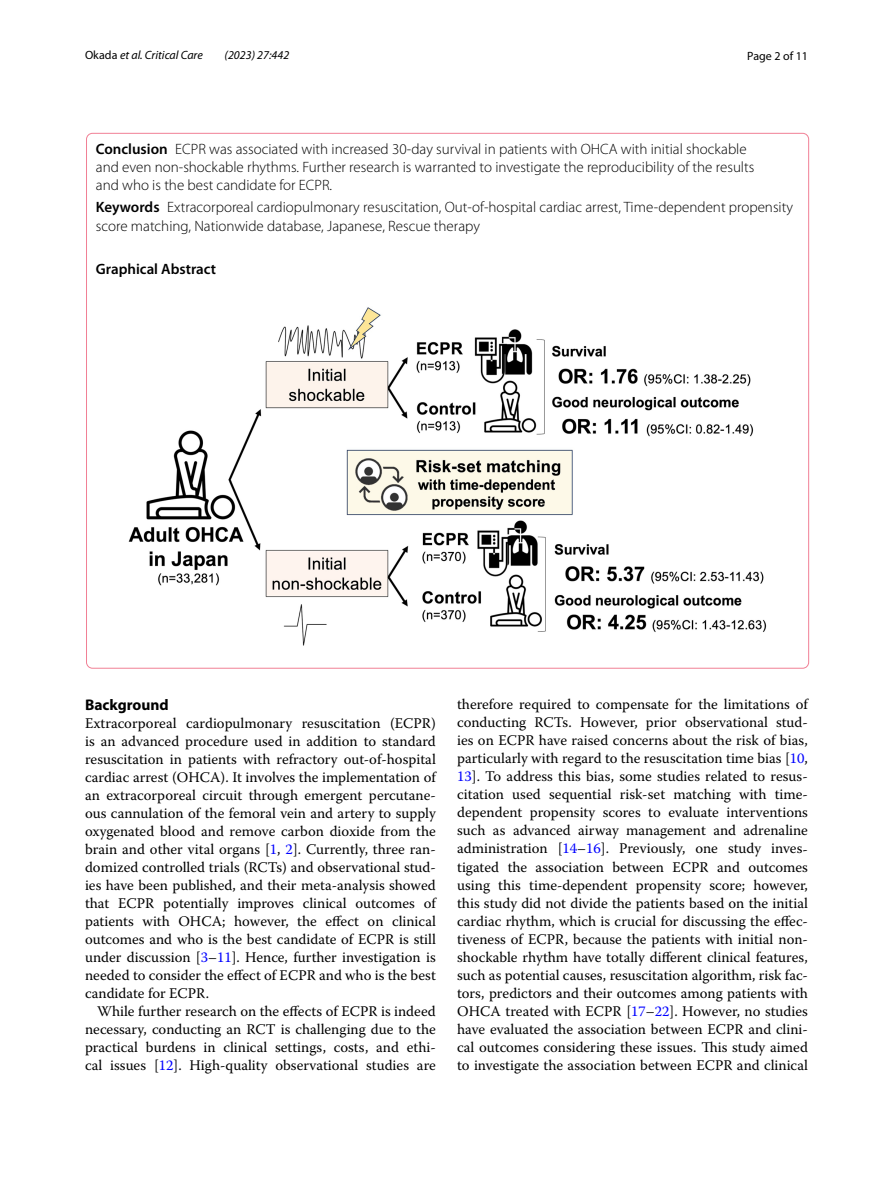
<style>
.page{position:relative;width:893px;height:1187px;background:#fff}
.page>*{position:absolute;margin:0;border:0;box-sizing:border-box;transform-origin:0 0}
.t1{font:700 15.45px "Myriad Pro";color:#000}
.t2{font:300 15px/18px "Myriad Pro";color:#000}
.t3{font:600 15px "Myriad Pro";color:#000}
.t4{font:14.7px/18px "Warnock Pro";color:#000;text-align:justify}
.t5{font:italic 12px "Myriad Pro";color:#000}
.t6{font:12px "Myriad Pro";color:#000}
.s1{font-style:normal}
.s2{font-weight:600}
.s3{color:#00f}
</style>
<div class="page">
<img style="left:129px;top:307px;width:637px;height:339px">
<p class="t5" style="left:85px;top:48px;width:119px"><span class="s1">Okada</span> et al. Critical Care</p>
<p class="t5" style="left:225px;top:48px;width:66px">(2023) 27:442</p>
<p class="t6" style="left:747px;top:48px;width:62px">Page 2 of 11</p>
<p class="t2" style="left:96px;top:140px;width:660px"><span class="s2">Conclusion</span> ECPR was associated with increased 30-day survival in patients with OHCA with initial shockable and even non-shockable rhythms. Further research is warranted to investigate the reproducibility of the results and who is the best candidate for ECPR.</p>
<p class="t2" style="left:96px;top:199px;width:699px"><span class="s2">Keywords</span> Extracorporeal cardiopulmonary resuscitation, Out-of-hospital cardiac arrest, Time-dependent propensity score matching, Nationwide database, Japanese, Rescue therapy</p>
<p class="t3" style="left:96px;top:259px;width:122px">Graphical Abstract</p>
<p class="t1" style="left:85px;top:695px;width:85px">Background</p>
<p class="t4" style="left:85px;top:714px;width:352px">Extracorporeal cardiopulmonary resuscitation (ECPR) is an advanced procedure used in addition to standard resuscitation in patients with refractory out-of-hospital cardiac arrest (OHCA). It involves the implementation of an extracorporeal circuit through emergent percutane&shy;ous cannulation of the femoral vein and artery to supply oxygenated blood and remove carbon dioxide from the brain and other vital organs [<span class="s3">1</span>, <span class="s3">2</span>]. Currently, three ran&shy;domized controlled trials (RCTs) and observational stud&shy;ies have been published, and their meta-analysis showed that ECPR potentially improves clinical outcomes of patients with OHCA; however, the effect on clinical outcomes and who is the best candidate of ECPR is still under discussion [<span class="s3">3</span>–<span class="s3">11</span>]. Hence, further investigation is needed to consider the effect of ECPR and who is the best candidate for ECPR.</p>
<p class="t4" style="left:85px;top:1002px;width:352px;text-indent:12px">While further research on the effects of ECPR is indeed necessary, conducting an RCT is challenging due to the practical burdens in clinical settings, costs, and ethi&shy;cal issues [<span class="s3">12</span>]. High-quality observational studies are</p>
<p class="t4" style="left:457px;top:695px;width:352px">therefore required to compensate for the limitations of conducting RCTs. However, prior observational stud&shy;ies on ECPR have raised concerns about the risk of bias, particularly with regard to the resuscitation time bias [<span class="s3">10</span>, <span class="s3">13</span>]. To address this bias, some studies related to resus&shy;citation used sequential risk-set matching with time&shy;dependent propensity scores to evaluate interventions such as advanced airway management and adrenaline administration [<span class="s3">14</span>–<span class="s3">16</span>]. Previously, one study inves&shy;tigated the association between ECPR and outcomes using this time-dependent propensity score; however, this study did not divide the patients based on the initial cardiac rhythm, which is crucial for discussing the effec&shy;tiveness of ECPR, because the patients with initial non&shy;shockable rhythm have totally different clinical features, such as potential causes, resuscitation algorithm, risk fac&shy;tors, predictors and their outcomes among patients with OHCA treated with ECPR [<span class="s3">17</span>–<span class="s3">22</span>]. However, no studies have evaluated the association between ECPR and clini&shy;cal outcomes considering these issues. This study aimed to investigate the association between ECPR and clinical</p>
</div>
